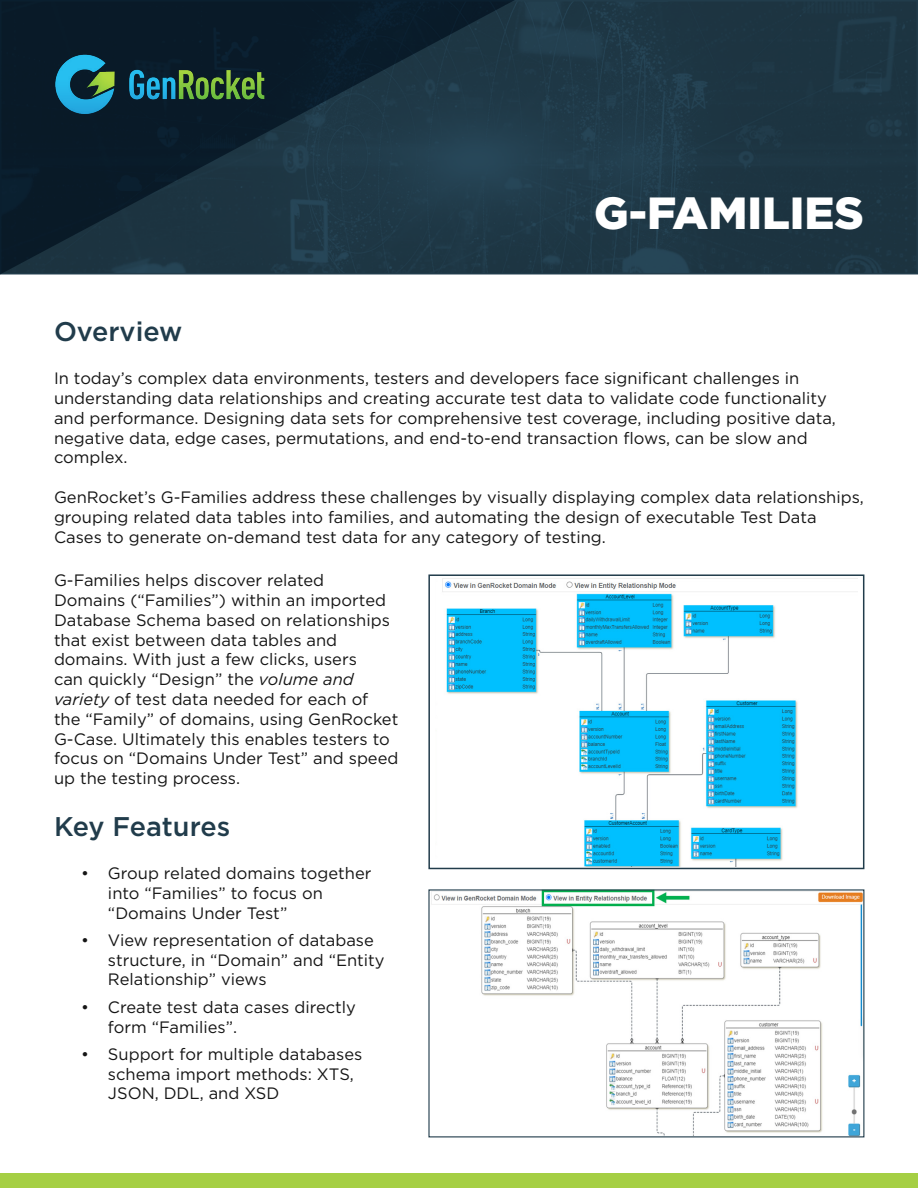
<style>
.page{position:relative;width:918px;height:1188px;background:#fff}
.page>*{position:absolute;margin:0;border:0;box-sizing:border-box;transform-origin:0 0}
.t1{font:900 45px "Gotham";color:#fff}
.t2{font:500 27px "Gotham";color:#213c4b}
.t3{font:16.5px/19.8px "Gotham";color:#151515}
.s1{font-style:italic}
</style>
<div class="page">
<div style="left:0;top:1173px;width:918px;height:15px;background:#a5cf44"></div>
<div style="left:428px;top:574px;width:436px;height:295px;border:2px solid #213c4b"></div>
<img style="left:436px;top:578px;width:421px;height:289px">
<img style="left:553px;top:3px;width:362px;height:268px">
<svg style="left:0;top:0;width:553px;height:274px;background:#162d3c"></svg>
<img style="left:34px;top:42px;width:252px;height:85px">
<img style="left:431px;top:891px;width:431px;height:244px">
<h2 class="t2" style="left:54px;top:314px;width:130px">Overview</h2>
<h1 class="t1" style="left:594px;top:183px;width:271px">G-FAMILIES</h1>
<p class="t3" style="left:54px;top:368px;width:784px">In today’s complex data environments, testers and developers face significant challenges in understanding data relationships and creating accurate test data to validate code functionality and performance. Designing data sets for comprehensive test coverage, including positive data, negative data, edge cases, permutations, and end-to-end transaction flows, can be slow and complex.</p>
<p class="t3" style="left:54px;top:487px;width:812px">GenRocket’s G-Families address these challenges by visually displaying complex data relationships, grouping related data tables into families, and automating the design of executable Test Data<br>Cases to generate on-demand test data for any category of testing.</p>
<p class="t3" style="left:54px;top:570px;width:346px">G-Families helps discover related Domains (“Families”) within an imported Database Schema based on relationships that exist between data tables and domains. With just a few clicks, users<br>can quickly “Design” the <span class="s1">volume and variety</span> of test data needed for each of the “Family” of domains, using GenRocket G-Case. Ultimately this enables testers to focus on “Domains Under Test” and speed up the testing process.</p>
<h2 class="t2" style="left:54px;top:809px;width:178px">Key Features</h2>
<p class="t3" style="left:108px;top:863px;width:265px;text-indent:-27px">• Group related domains together into “Families” to focus on “Domains Under Test”</p>
<p class="t3" style="left:108px;top:930px;width:278px;text-indent:-27px">• View representation of database structure, in “Domain” and “Entity<br>Relationship” views</p>
<p class="t3" style="left:108px;top:997px;width:250px;text-indent:-27px">• Create test data cases directly form “Families”.</p>
<p class="t3" style="left:108px;top:1044px;width:256px;text-indent:-27px">• Support for multiple databases schema import methods: XTS,<br>JSON, DDL, and XSD</p>
</div>
